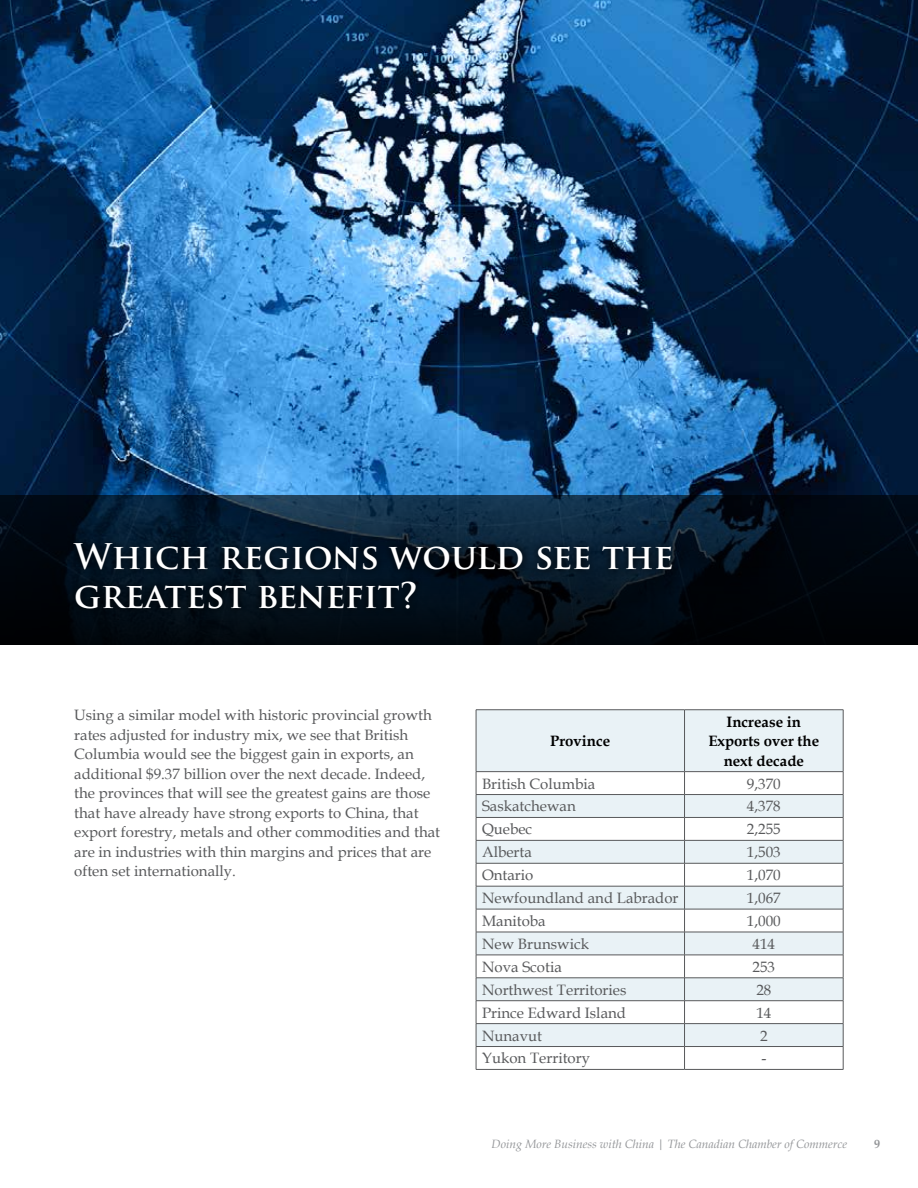
<style>
.page{position:relative;width:918px;height:1188px;background:#fff}
.page>*{position:absolute;margin:0;border:0;box-sizing:border-box;transform-origin:0 0}
.t1{font:700 34.5px/39px "Trajan Pro";color:#fff}
.t2{font:15px/19.5px "Book Antiqua";color:#58595b}
.t3{font:700 15px/19.5px "Book Antiqua";color:#000;text-align:center}
.t4{font:italic 12px "Book Antiqua";color:#939598}
.t5{font:700 12px "Book Antiqua";color:#939598}
</style>
<div class="page">
<img style="left:0;top:0;width:918px;height:496px">
<svg style="left:0;top:496px;width:918px;height:149px;background:#04101c"></svg>
<svg style="left:477px;top:710px;width:366px;height:336px;fill:#e9f2f6"></svg>
<hr style="left:476px;top:709px;width:209px;height:1px;background:#58595b">
<hr style="left:476px;top:710px;width:1px;height:61px;background:#58595b">
<hr style="left:685px;top:709px;width:158px;height:1px;background:#58595b">
<hr style="left:684px;top:710px;width:1px;height:61px;background:#58595b">
<hr style="left:843px;top:710px;width:1px;height:61px;background:#58595b">
<hr style="left:476px;top:771px;width:209px;height:1px;background:#58595b">
<hr style="left:685px;top:771px;width:158px;height:1px;background:#58595b">
<hr style="left:476px;top:794px;width:209px;height:1px;background:#58595b">
<hr style="left:685px;top:794px;width:158px;height:1px;background:#58595b">
<hr style="left:476px;top:817px;width:209px;height:1px;background:#58595b">
<hr style="left:685px;top:817px;width:158px;height:1px;background:#58595b">
<hr style="left:476px;top:840px;width:209px;height:1px;background:#58595b">
<hr style="left:685px;top:840px;width:158px;height:1px;background:#58595b">
<hr style="left:476px;top:863px;width:209px;height:1px;background:#58595b">
<hr style="left:685px;top:863px;width:158px;height:1px;background:#58595b">
<hr style="left:476px;top:886px;width:209px;height:1px;background:#58595b">
<hr style="left:685px;top:886px;width:158px;height:1px;background:#58595b">
<hr style="left:476px;top:909px;width:209px;height:1px;background:#58595b">
<hr style="left:685px;top:909px;width:158px;height:1px;background:#58595b">
<hr style="left:476px;top:932px;width:209px;height:1px;background:#58595b">
<hr style="left:685px;top:932px;width:158px;height:1px;background:#58595b">
<hr style="left:476px;top:955px;width:209px;height:1px;background:#58595b">
<hr style="left:685px;top:955px;width:158px;height:1px;background:#58595b">
<hr style="left:476px;top:978px;width:209px;height:1px;background:#58595b">
<hr style="left:685px;top:978px;width:158px;height:1px;background:#58595b">
<hr style="left:476px;top:1000px;width:209px;height:1px;background:#58595b">
<hr style="left:685px;top:1000px;width:158px;height:1px;background:#58595b">
<hr style="left:476px;top:1023px;width:209px;height:1px;background:#58595b">
<hr style="left:685px;top:1023px;width:158px;height:1px;background:#58595b">
<hr style="left:476px;top:1046px;width:209px;height:1px;background:#58595b">
<svg style="left:476px;top:772px;width:1px;height:297px"></svg>
<hr style="left:685px;top:1046px;width:158px;height:1px;background:#58595b">
<svg style="left:684px;top:772px;width:1px;height:297px"></svg>
<svg style="left:843px;top:772px;width:1px;height:297px"></svg>
<hr style="left:476px;top:1069px;width:209px;height:1px;background:#58595b">
<hr style="left:685px;top:1069px;width:158px;height:1px;background:#58595b">
<svg style="left:67px;top:535px;width:612px;height:82px;background:#03111d"></svg>
<h1 class="t1" style="left:74px;top:538px;width:601px">Which regions would see the greatest benefit?</h1>
<p class="t2" style="left:74px;top:705px;width:367px">Using a similar model with historic provincial growth rates adjusted for industry mix, we see that British Columbia would see the biggest gain in exports, an additional $9.37 billion over the next decade. Indeed, the provinces that will see the greatest gains are those that have already have strong exports to China, that export forestry, metals and other commodities and that are in industries with thin margins and prices that are often set internationally.</p>
<p class="t3" style="left:550px;top:731px;width:61px">Province</p>
<p class="t3" style="left:708px;top:712px;width:112px">Increase in<br>Exports over the next decade</p>
<p class="t2" style="left:482px;top:773px;width:115px">British Columbia</p>
<p class="t2" style="left:747px;top:773px;width:35px">9,370</p>
<p class="t2" style="left:482px;top:796px;width:95px">Saskatchewan</p>
<p class="t2" style="left:747px;top:796px;width:35px">4,378</p>
<p class="t2" style="left:482px;top:819px;width:52px">Quebec</p>
<p class="t2" style="left:747px;top:819px;width:35px">2,255</p>
<p class="t2" style="left:482px;top:842px;width:51px">Alberta</p>
<p class="t2" style="left:747px;top:842px;width:35px">1,503</p>
<p class="t2" style="left:482px;top:865px;width:53px">Ontario</p>
<p class="t2" style="left:747px;top:865px;width:35px">1,070</p>
<p class="t2" style="left:482px;top:888px;width:198px">Newfoundland and Labrador</p>
<p class="t2" style="left:747px;top:888px;width:35px">1,067</p>
<p class="t2" style="left:482px;top:911px;width:65px">Manitoba</p>
<p class="t2" style="left:747px;top:911px;width:35px">1,000</p>
<p class="t2" style="left:482px;top:934px;width:109px">New Brunswick</p>
<p class="t2" style="left:753px;top:934px;width:24px">414</p>
<p class="t2" style="left:482px;top:957px;width:81px">Nova Scotia</p>
<p class="t2" style="left:753px;top:957px;width:24px">253</p>
<p class="t2" style="left:482px;top:980px;width:146px">Northwest Territories</p>
<p class="t2" style="left:756px;top:980px;width:17px">28</p>
<p class="t2" style="left:482px;top:1002px;width:146px">Prince Edward Island</p>
<p class="t2" style="left:756px;top:1002px;width:16px">14</p>
<p class="t2" style="left:482px;top:1025px;width:62px">Nunavut</p>
<p class="t2" style="left:760px;top:1025px;width:9px">2</p>
<p class="t2" style="left:482px;top:1048px;width:109px">Yukon Territory</p>
<p class="t2" style="left:761px;top:1048px;width:6px">-</p>
<p class="t4" style="left:491px;top:1136px;width:357px">Doing More Business with China | The Canadian Chamber of Commerce</p>
<p class="t5" style="left:874px;top:1136px;width:7px">9</p>
</div>
